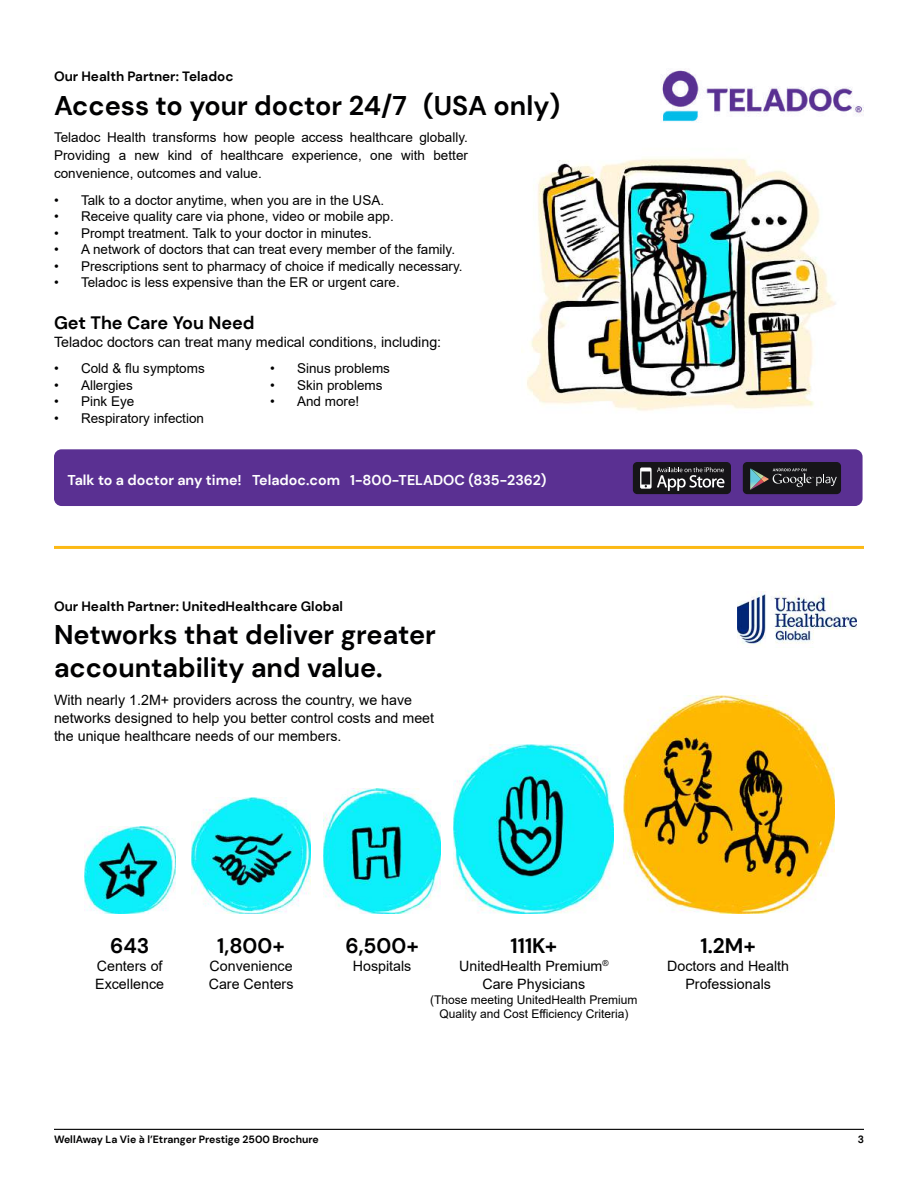
<style>
.page{position:relative;width:918px;height:1188px;background:#fff}
.page>*{position:absolute;margin:0;border:0;box-sizing:border-box;transform-origin:0 0}
.t1{font:700 27px/32.4px "DM Sans";color:#000001}
.t2{font:700 21px "DM Sans";color:#000001}
.t3{font:700 18px "DM Sans";color:#000001}
.t4{font:14.25px/18px "Arial";color:#000001}
.t5{font:700 14.25px "DM Sans";color:#fff}
.t6{font:13.5px/18px "Arial";color:#000001;text-align:justify}
.t7{font:700 13.5px "DM Sans";color:#000001}
.t8{font:12px/14.4px "Arial";color:#000001;text-align:center}
.t9{font:700 10.5px "DM Sans";color:#000001}
</style>
<div class="page">
<hr style="left:54px;top:1129px;width:810px;height:1px;background:#000001">
<img style="left:84px;top:826px;width:92px;height:87px">
<img style="left:191px;top:798px;width:120px;height:115px">
<img style="left:323px;top:788px;width:118px;height:125px">
<img style="left:453px;top:744px;width:160px;height:169px">
<img style="left:624px;top:696px;width:210px;height:217px">
<img style="left:527px;top:158px;width:309px;height:253px">
<div style="left:54px;top:449px;width:809px;height:57px;background:#5a3092;border-radius:8px"></div>
<div style="left:743px;top:462px;width:98px;height:32px;background:#161518;border-radius:4px"></div>
<svg style="left:750px;top:468px;width:87px;height:22px"></svg>
<div style="left:633px;top:462px;width:98px;height:32px;background:#161518;border-radius:4px"></div>
<svg style="left:640px;top:467px;width:84px;height:24px"></svg>
<img style="left:661px;top:70px;width:203px;height:52px">
<hr style="left:54px;top:546px;width:810px;height:3px;background:#fcb914">
<img style="left:738px;top:592px;width:119px;height:53px">
<p class="t7" style="left:54px;top:68px;width:181px">Our Health Partner: Teladoc</p>
<h1 class="t1" style="left:54px;top:89px;width:355px">Access to your doctor 24/7</h1>
<p class="t6" style="left:54px;top:128px;width:416px">Teladoc Health transforms how people access healthcare globally.<br>Providing a new kind of healthcare experience, one with better convenience, outcomes and value.</p>
<p class="t6" style="left:54px;top:191px;width:332px">• Talk to a doctor anytime, when you are in the USA.</p>
<p class="t6" style="left:54px;top:207px;width:341px">• Receive quality care via phone, video or mobile app.</p>
<p class="t6" style="left:54px;top:224px;width:319px">• Prompt treatment. Talk to your doctor in minutes.</p>
<p class="t6" style="left:54px;top:240px;width:403px">• A network of doctors that can treat every member of the family.</p>
<p class="t6" style="left:54px;top:257px;width:410px">• Prescriptions sent to pharmacy of choice if medically necessary.</p>
<p class="t6" style="left:54px;top:273px;width:347px">• Teladoc is less expensive than the ER or urgent care.</p>
<h3 class="t3" style="left:54px;top:311px;width:202px">Get The Care You Need</h3>
<p class="t4" style="left:54px;top:333px;width:389px">Teladoc doctors can treat many medical conditions, including:</p>
<p class="t6" style="left:54px;top:360px;width:152px">• Cold &amp; flu symptoms</p>
<p class="t6" style="left:54px;top:376px;width:80px">• Allergies</p>
<p class="t6" style="left:54px;top:393px;width:82px">• Pink Eye</p>
<p class="t6" style="left:54px;top:409px;width:152px">• Respiratory infection</p>
<h1 class="t1" style="left:423px;top:89px;width:139px">(USA only)</h1>
<p class="t6" style="left:270px;top:360px;width:122px">• Sinus problems</p>
<p class="t6" style="left:270px;top:376px;width:114px">• Skin problems</p>
<p class="t6" style="left:270px;top:393px;width:91px">• And more!</p>
<p class="t5" style="left:68px;top:471px;width:481px">Talk to a doctor any time! Teladoc.com 1-800-TELADOC (835-2362)</p>
<p class="t7" style="left:54px;top:597px;width:291px">Our Health Partner: UnitedHealthcare Global</p>
<h1 class="t1" style="left:54px;top:619px;width:383px">Networks that deliver greater accountability and value.</h1>
<p class="t4" style="left:54px;top:691px;width:382px">With nearly 1.2M+ providers across the country, we have networks designed to help you better control costs and meet the unique healthcare needs of our members.</p>
<h2 class="t2" style="left:110px;top:933px;width:41px">643</h2>
<p class="t4" style="left:95px;top:957px;width:70px">Centers of<br>Excellence</p>
<h2 class="t2" style="left:217px;top:933px;width:69px">1,800+</h2>
<p class="t4" style="left:209px;top:957px;width:86px">Convenience<br>Care Centers</p>
<h2 class="t2" style="left:345px;top:933px;width:75px">6,500+</h2>
<p class="t4" style="left:353px;top:957px;width:60px">Hospitals</p>
<h2 class="t2" style="left:511px;top:933px;width:48px">111K+</h2>
<p class="t4" style="left:459px;top:957px;width:151px;text-align:center">UnitedHealth Premium<sup>®<br></sup>Care Physicians</p>
<p class="t8" style="left:430px;top:992px;width:209px">(Those meeting UnitedHealth Premium<br>Quality and Cost Efficiency Criteria)</p>
<h2 class="t2" style="left:701px;top:933px;width:57px">1.2M+</h2>
<p class="t4" style="left:667px;top:957px;width:123px;text-align:center">Doctors and Health<br>Professionals</p>
<p class="t9" style="left:54px;top:1133px;width:266px">WellAway La Vie à l’Etranger Prestige 2500 Brochure</p>
<p class="t9" style="left:858px;top:1133px;width:8px">3</p>
</div>
